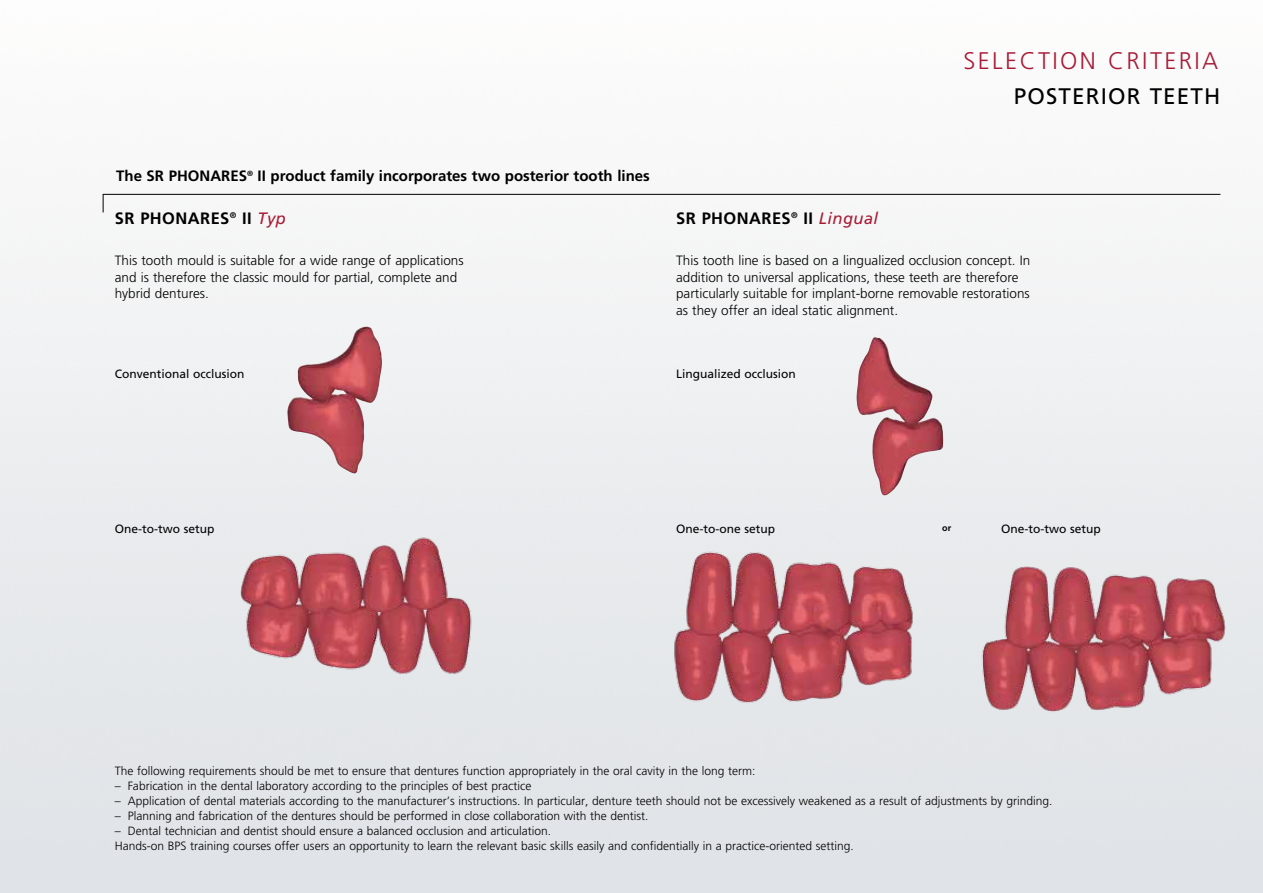
<style>
.page{position:relative;width:1263px;height:893px;background:#fff}
.page>*{position:absolute;margin:0;border:0;box-sizing:border-box;transform-origin:0 0}
.t1{font:300 24px "Frutiger";letter-spacing:.1em;color:#a81a36}
.t2{font:22.5px "Frutiger";letter-spacing:.05em;color:#000}
.t3{font:700 16.5px "Frutiger";letter-spacing:.025em;color:#000}
.t4{font:700 15px "Frutiger";color:#000}
.t5{font:300 13.5px/16.5px "Frutiger";color:#000}
.t6{font:300 12px/15px "Frutiger";color:#000}
.t7{font:12px "Frutiger";color:#000}
.t8{font:700 9px "Frutiger";color:#000}
.s1{font-weight:400;font-style:italic;color:#a81a36}
</style>
<div class="page">
<img style="left:0;top:193px;width:1263px;height:700px">
<img style="left:307px;top:327px;width:58px;height:37px">
<img style="left:199px;top:506px;width:309px;height:225px">
<img style="left:856px;top:337px;width:30px;height:78px">
<img style="left:659px;top:544px;width:281px;height:246px">
<img style="left:947px;top:554px;width:292px;height:204px">
<svg style="left:103px;top:195px;width:1px;height:17px"></svg>
<hr style="left:103px;top:194px;width:1117px;height:1px;background:#000">
<h1 class="t1" style="left:963px;top:47px;width:256px">SELECTION CRITERIA</h1>
<p class="t4" style="left:116px;top:167px;width:72px">The SR PHONARES</p>
<p class="t4" style="left:247px;top:167px;width:404px"><sup>®</sup> II product family incorporates two posterior tooth lines</p>
<h3 class="t3" style="left:115px;top:208px;width:173px">SR Phonares<sup>®</sup> II <span class="s1">Typ</span></h3>
<h3 class="t3" style="left:676px;top:208px;width:204px">SR Phonares<sup>®</sup> II <span class="s1">Lingual</span></h3>
<h2 class="t2" style="left:1014px;top:83px;width:86px">POSTERIOR</h2>
<h2 class="t2" style="left:1150px;top:83px;width:68px">TEETH</h2>
<p class="t5" style="left:115px;top:253px;width:350px">This tooth mould is suitable for a wide range of applications and is therefore the classic mould for partial, complete and hybrid dentures.</p>
<p class="t5" style="left:676px;top:253px;width:356px">This tooth line is based on a lingualized occlusion concept. In addition to universal applications, these teeth are therefore particularly suitable for implant-borne removable restorations as they offer an ideal static alignment.</p>
<p class="t7" style="left:115px;top:367px;width:131px">Conventional occlusion</p>
<p class="t7" style="left:676px;top:367px;width:121px">Lingualized occlusion</p>
<p class="t7" style="left:115px;top:521px;width:101px">One-to-two setup</p>
<p class="t7" style="left:676px;top:521px;width:101px">One-to-one setup</p>
<p class="t8" style="left:942px;top:522px;width:11px">or</p>
<p class="t7" style="left:1001px;top:522px;width:101px">One-to-two setup</p>
<p class="t6" style="left:115px;top:764px;width:642px">The following requirements should be met to ensure that dentures function appropriately in the oral cavity in the long term:</p>
<p class="t6" style="left:115px;top:779px;width:418px">– Fabrication in the dental laboratory according to the principles of best practice</p>
<p class="t6" style="left:115px;top:794px;width:939px">– Application of dental materials according to the manufacturer’s instructions. In particular, denture teeth should not be excessively weakened as a result of adjustments by grinding.</p>
<p class="t6" style="left:115px;top:809px;width:535px">– Planning and fabrication of the dentures should be performed in close collaboration with the dentist.</p>
<p class="t6" style="left:115px;top:824px;width:740px">– Dental technician and dentist should ensure a balanced occlusion and articulation.<br>Hands-on BPS training courses offer users an opportunity to learn the relevant basic skills easily and confidentially in a practice-oriented setting.</p>
</div>
